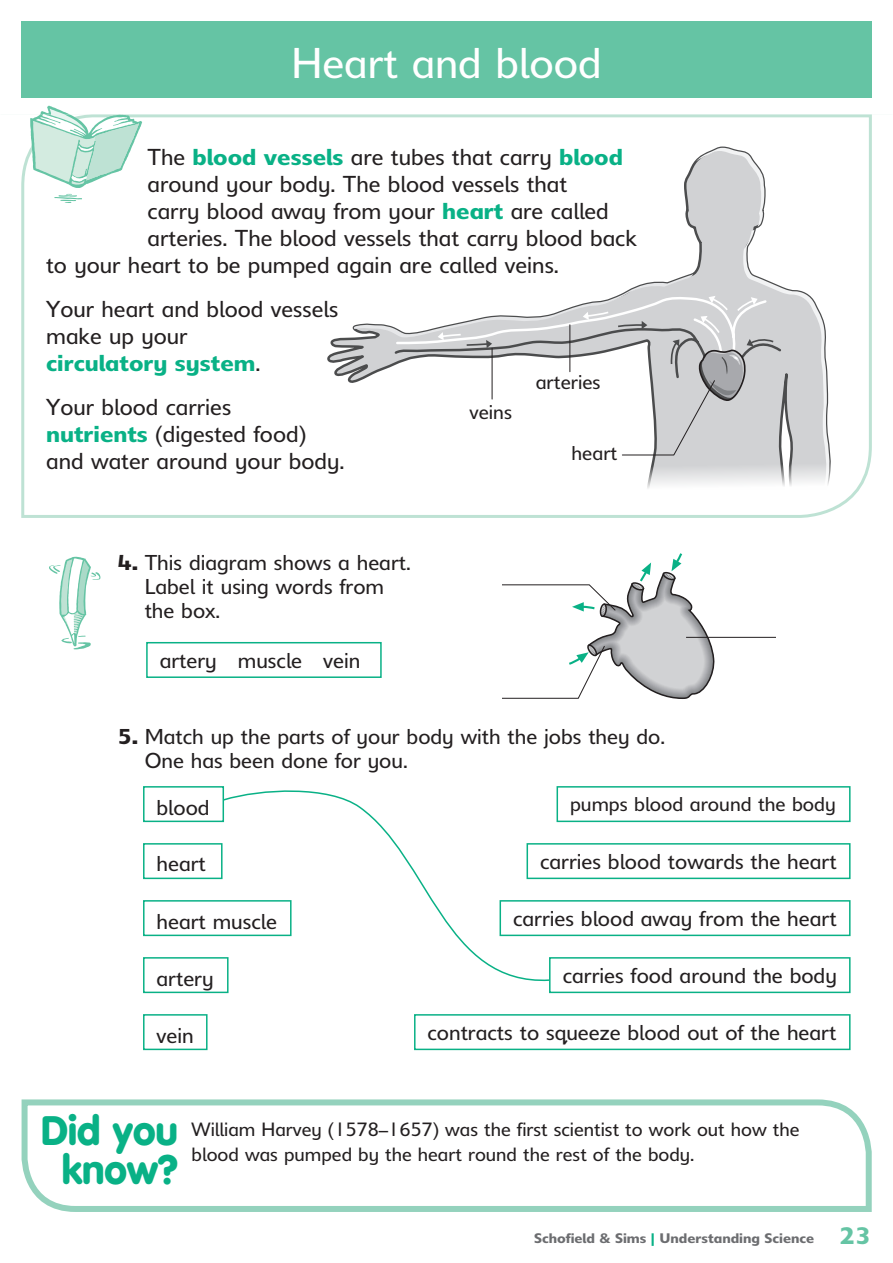
<style>
.page{position:relative;width:893px;height:1263px;background:#fff}
.page>*{position:absolute;margin:0;border:0;box-sizing:border-box;transform-origin:0 0}
.t1{font:42px "Delargo DT Infant Alt";color:#fff}
.t2{font:900 40.5px/39px "VAG Rounded Std";color:#09b186;text-align:center}
.t3{font:22.5px/27px "Delargo DT Infant Alt";color:#231f20}
.t4{font:21px/24px "Delargo DT Infant Alt";color:#231f20}
.t5{font:19.5px "Delargo DT Infant Alt";color:#231f20}
.t6{font:18.75px/24.8px "Delargo DT Infant Alt";color:#231f20}
.t7{font:600 13.5px "Delargo DT Infant Alt";color:#6c6d70}
.s1{font-weight:600;color:#09b186}
.s2{font-weight:600}
.s3{color:#09b186}
.s4{font-size:23.25px;color:#65c4a4}
</style>
<div class="page">
<svg style="left:21px;top:114px;width:851px;height:404px"></svg>
<div style="left:21px;top:21px;width:851px;height:77px;background:#65c4a4"></div>
<svg style="left:30px;top:106px;width:112px;height:97px"></svg>
<svg style="left:49px;top:557px;width:52px;height:92px"></svg>
<div style="left:146px;top:642px;width:236px;height:36px;border:2px solid #09b186"></div>
<div style="left:143px;top:786px;width:81px;height:36px;border:2px solid #09b186"></div>
<div style="left:143px;top:843px;width:80px;height:36px;border:2px solid #09b186"></div>
<div style="left:143px;top:900px;width:149px;height:36px;border:2px solid #09b186"></div>
<div style="left:143px;top:957px;width:86px;height:36px;border:2px solid #09b186"></div>
<div style="left:143px;top:1014px;width:65px;height:36px;border:2px solid #09b186"></div>
<div style="left:556px;top:786px;width:294px;height:36px;border:2px solid #09b186"></div>
<div style="left:526px;top:843px;width:324px;height:36px;border:2px solid #09b186"></div>
<div style="left:500px;top:900px;width:350px;height:36px;border:2px solid #09b186"></div>
<div style="left:549px;top:957px;width:301px;height:36px;border:2px solid #09b186"></div>
<div style="left:414px;top:1014px;width:436px;height:36px;border:2px solid #09b186"></div>
<svg style="left:222px;top:786px;width:329px;height:199px"></svg>
<svg style="left:503px;top:554px;width:272px;height:145px"></svg>
<svg style="left:328px;top:148px;width:503px;height:341px"></svg>
<svg style="left:21px;top:1099px;width:851px;height:113px"></svg>
<h1 class="t1" style="left:291px;top:33px;width:312px">Heart and blood</h1>
<p class="t3" style="left:148px;top:143px;width:477px">The <span class="s1">blood vessels</span> are tubes that carry <span class="s1">blood</span></p>
<p class="t3" style="left:148px;top:170px;width:421px">around your body. The blood vessels that</p>
<p class="t3" style="left:148px;top:197px;width:463px">carry blood away from your <span class="s1">heart</span> are called</p>
<p class="t3" style="left:148px;top:224px;width:491px">arteries. The blood vessels that carry blood back</p>
<p class="t3" style="left:46px;top:251px;width:514px">to your heart to be pumped again are called veins.</p>
<p class="t3" style="left:46px;top:295px;width:294px">Your heart and blood vessels make up your<br><span class="s1">circulatory system</span>.</p>
<p class="t3" style="left:46px;top:393px;width:300px">Your blood carries<br><span class="s1">nutrients</span> (digested food) and water around your body.</p>
<p class="t5" style="left:536px;top:368px;width:66px">arteries</p>
<p class="t5" style="left:469px;top:398px;width:44px">veins</p>
<p class="t5" style="left:572px;top:439px;width:47px">heart</p>
<p class="t4" style="left:145px;top:550px;width:268px;text-indent:-27px"><span class="s2">4.</span> This diagram shows a heart.<br>Label it using words from the box.</p>
<p class="t4" style="left:160px;top:648px;width:202px">artery muscle vein</p>
<p class="t4" style="left:145px;top:724px;width:522px;text-indent:-27px"><span class="s2">5.</span> Match up the parts of your body with the jobs they do.<br>One has been done for you.</p>
<p class="t4" style="left:157px;top:795px;width:55px">blood</p>
<p class="t5" style="left:570px;top:791px;width:267px">pumps blood around the body</p>
<p class="t4" style="left:540px;top:849px;width:298px">carries blood towards the heart</p>
<p class="t4" style="left:157px;top:852px;width:51px">heart</p>
<p class="t4" style="left:157px;top:909px;width:122px">heart muscle</p>
<p class="t4" style="left:157px;top:966px;width:59px">artery</p>
<p class="t4" style="left:157px;top:1023px;width:39px">vein</p>
<p class="t4" style="left:513px;top:906px;width:325px">carries blood away from the heart</p>
<p class="t4" style="left:563px;top:963px;width:276px">carries food around the body</p>
<p class="t4" style="left:428px;top:1020px;width:410px">contracts to squeeze blood out of the heart</p>
<h2 class="t2" style="left:41px;top:1112px;width:138px">Did you know?</h2>
<p class="t6" style="left:192px;top:1117px;width:609px">William Harvey (1578–1657) was the first scientist to work out how the blood was pumped by the heart round the rest of the body.</p>
<p class="t7" style="left:534px;top:1228px;width:338px">Schofield &amp; Sims <span class="s3">|</span> Understanding Science <span class="s4">23</span></p>
</div>
